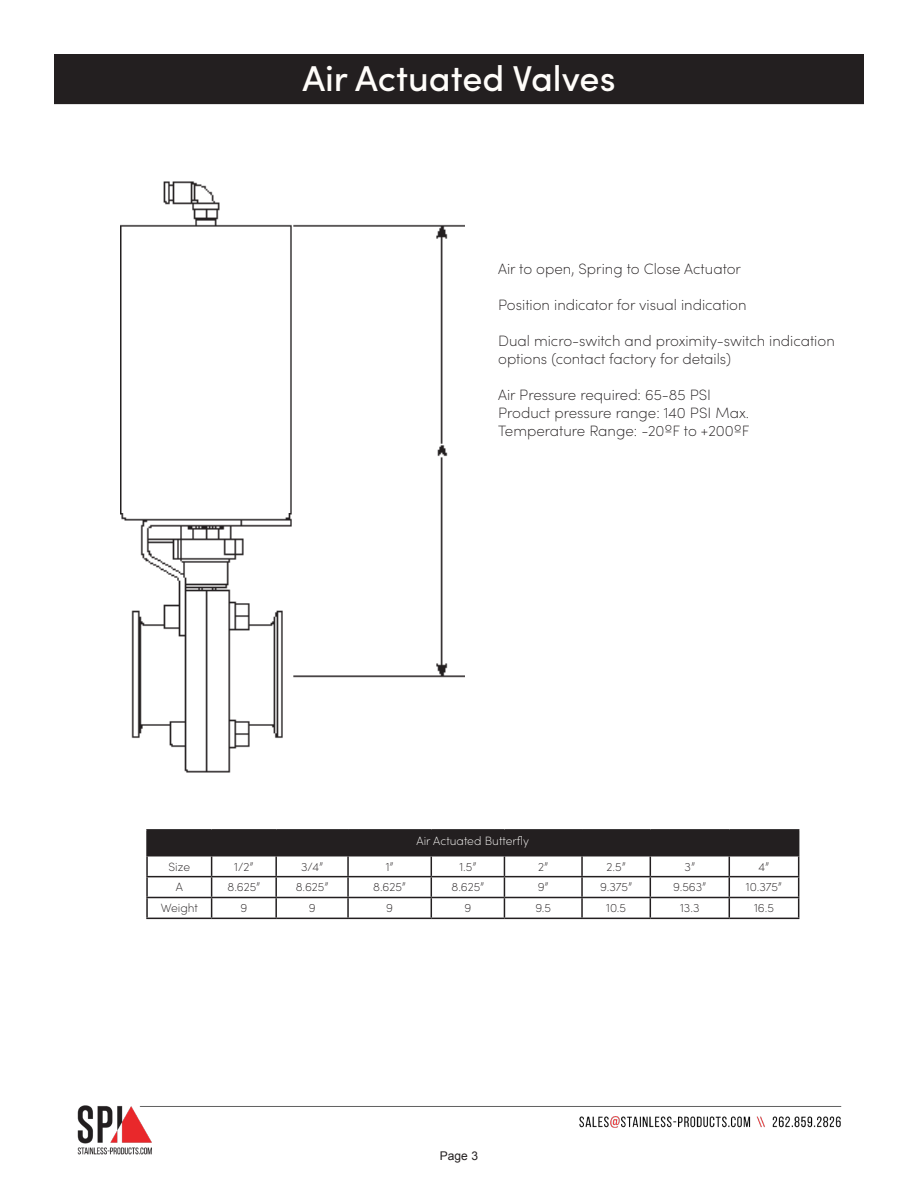
<style>
.page{position:relative;width:918px;height:1188px;background:#fff}
.page>*{position:absolute;margin:0;border:0;box-sizing:border-box;transform-origin:0 0}
.t1{font:500 36px "Sofia Pro";color:#fffdfa}
.t2{font:200 15px "Sofia Pro";color:#231f20}
.t3{font:200 12px "Sofia Pro";color:#231f20}
.t4{font:200 12px "Sofia Pro";color:#fffefc}
.t5{font:12px "Arial";color:#231f20}
</style>
<div class="page">
<div style="left:55px;top:55px;width:808px;height:48px;background:#231f20"></div>
<div style="left:54px;top:54px;width:810px;height:50px;border:2px solid #231f20"></div>
<img style="left:121px;top:181px;width:343px;height:592px">
<div style="left:147px;top:830px;width:652px;height:26px;background:#231f20"></div>
<hr style="left:146px;top:829px;width:66px;height:2px;background:#231f20">
<hr style="left:146px;top:831px;width:2px;height:24px;background:#231f20">
<hr style="left:212px;top:829px;width:64px;height:2px;background:#231f20">
<hr style="left:276px;top:829px;width:72px;height:2px;background:#231f20">
<hr style="left:348px;top:829px;width:83px;height:2px;background:#231f20">
<hr style="left:431px;top:829px;width:73px;height:2px;background:#231f20">
<hr style="left:504px;top:829px;width:78px;height:2px;background:#231f20">
<hr style="left:582px;top:829px;width:68px;height:2px;background:#231f20">
<hr style="left:650px;top:829px;width:79px;height:2px;background:#231f20">
<hr style="left:729px;top:829px;width:70px;height:2px;background:#231f20">
<hr style="left:146px;top:855px;width:66px;height:1px;background:#231f20">
<hr style="left:146px;top:856px;width:2px;height:20px;background:#231f20">
<hr style="left:275px;top:856px;width:2px;height:20px;background:#231f20">
<hr style="left:347px;top:856px;width:2px;height:20px;background:#231f20">
<hr style="left:581px;top:856px;width:2px;height:20px;background:#231f20">
<hr style="left:146px;top:876px;width:66px;height:1px;background:#231f20">
<hr style="left:146px;top:877px;width:2px;height:20px;background:#231f20">
<hr style="left:212px;top:876px;width:64px;height:1px;background:#231f20">
<hr style="left:276px;top:876px;width:72px;height:1px;background:#231f20">
<hr style="left:275px;top:877px;width:2px;height:20px;background:#231f20">
<hr style="left:348px;top:876px;width:83px;height:1px;background:#231f20">
<hr style="left:347px;top:877px;width:2px;height:20px;background:#231f20">
<hr style="left:431px;top:876px;width:73px;height:1px;background:#231f20">
<hr style="left:504px;top:876px;width:78px;height:1px;background:#231f20">
<hr style="left:582px;top:876px;width:68px;height:1px;background:#231f20">
<hr style="left:581px;top:877px;width:2px;height:20px;background:#231f20">
<hr style="left:650px;top:876px;width:79px;height:1px;background:#231f20">
<hr style="left:729px;top:876px;width:70px;height:1px;background:#231f20">
<hr style="left:146px;top:897px;width:66px;height:1px;background:#231f20">
<hr style="left:146px;top:898px;width:2px;height:20px;background:#231f20">
<hr style="left:212px;top:897px;width:64px;height:1px;background:#231f20">
<svg style="left:211px;top:856px;width:1px;height:62px"></svg>
<hr style="left:276px;top:897px;width:72px;height:1px;background:#231f20">
<hr style="left:275px;top:898px;width:2px;height:20px;background:#231f20">
<hr style="left:348px;top:897px;width:83px;height:1px;background:#231f20">
<hr style="left:347px;top:898px;width:2px;height:20px;background:#231f20">
<hr style="left:431px;top:897px;width:73px;height:1px;background:#231f20">
<svg style="left:431px;top:856px;width:1px;height:62px"></svg>
<hr style="left:504px;top:897px;width:78px;height:1px;background:#231f20">
<svg style="left:504px;top:856px;width:1px;height:62px"></svg>
<hr style="left:582px;top:897px;width:68px;height:1px;background:#231f20">
<hr style="left:581px;top:898px;width:2px;height:20px;background:#231f20">
<hr style="left:650px;top:897px;width:79px;height:1px;background:#231f20">
<svg style="left:650px;top:856px;width:1px;height:62px"></svg>
<hr style="left:729px;top:897px;width:70px;height:1px;background:#231f20">
<svg style="left:729px;top:856px;width:1px;height:62px"></svg>
<svg style="left:798px;top:856px;width:1px;height:62px"></svg>
<hr style="left:146px;top:918px;width:66px;height:1px;background:#231f20">
<hr style="left:212px;top:918px;width:64px;height:1px;background:#231f20">
<hr style="left:276px;top:918px;width:72px;height:1px;background:#231f20">
<hr style="left:348px;top:918px;width:83px;height:1px;background:#231f20">
<hr style="left:431px;top:918px;width:73px;height:1px;background:#231f20">
<hr style="left:504px;top:918px;width:78px;height:1px;background:#231f20">
<hr style="left:582px;top:918px;width:68px;height:1px;background:#231f20">
<hr style="left:650px;top:918px;width:79px;height:1px;background:#231f20">
<hr style="left:729px;top:918px;width:70px;height:1px;background:#231f20">
<img style="left:77px;top:1105px;width:765px;height:50px">
<p class="t1" style="left:302px;top:52px;width:315px">Air Actuated Valves</p>
<p class="t2" style="left:498px;top:258px;width:244px">Air to open, Spring to Close Actuator</p>
<p class="t2" style="left:498px;top:294px;width:250px">Position indicator for visual indication</p>
<p class="t2" style="left:498px;top:330px;width:338px">Dual micro-switch and proximity-switch indication</p>
<p class="t2" style="left:498px;top:348px;width:234px">options (contact factory for details)</p>
<p class="t2" style="left:498px;top:384px;width:214px">Air Pressure required: 65-85 PSI</p>
<p class="t2" style="left:498px;top:402px;width:253px">Product pressure range: 140 PSI Max.</p>
<p class="t2" style="left:498px;top:420px;width:253px">Temperature Range: -20ºF to +200ºF</p>
<p class="t4" style="left:417px;top:832px;width:114px">Air Actuated Butterfly</p>
<p class="t3" style="left:169px;top:858px;width:23px">Size</p>
<p class="t3" style="left:234px;top:858px;width:21px">1/2”</p>
<p class="t3" style="left:301px;top:858px;width:23px">3/4”</p>
<p class="t3" style="left:386px;top:858px;width:9px">1”</p>
<p class="t3" style="left:459px;top:858px;width:19px">1.5”</p>
<p class="t3" style="left:538px;top:858px;width:11px">2”</p>
<p class="t3" style="left:607px;top:858px;width:21px">2.5”</p>
<p class="t3" style="left:685px;top:858px;width:12px">3”</p>
<p class="t3" style="left:759px;top:858px;width:12px">4”</p>
<p class="t3" style="left:176px;top:879px;width:9px">A</p>
<p class="t3" style="left:228px;top:879px;width:34px">8.625”</p>
<p class="t3" style="left:296px;top:879px;width:34px">8.625”</p>
<p class="t3" style="left:373px;top:879px;width:34px">8.625”</p>
<p class="t3" style="left:452px;top:879px;width:34px">8.625”</p>
<p class="t3" style="left:538px;top:879px;width:12px">9”</p>
<p class="t3" style="left:600px;top:879px;width:33px">9.375”</p>
<p class="t3" style="left:673px;top:879px;width:35px">9.563”</p>
<p class="t3" style="left:746px;top:879px;width:38px">10.375”</p>
<p class="t3" style="left:161px;top:900px;width:39px">Weight</p>
<p class="t3" style="left:240px;top:900px;width:8px">9</p>
<p class="t3" style="left:309px;top:900px;width:8px">9</p>
<p class="t3" style="left:386px;top:900px;width:8px">9</p>
<p class="t3" style="left:464px;top:900px;width:8px">9</p>
<p class="t3" style="left:535px;top:900px;width:17px">9.5</p>
<p class="t3" style="left:606px;top:900px;width:21px">10.5</p>
<p class="t3" style="left:680px;top:900px;width:21px">13.3</p>
<p class="t3" style="left:754px;top:900px;width:21px">16.5</p>
<p class="t5" style="left:440px;top:1148px;width:40px">Page 3</p>
</div>
